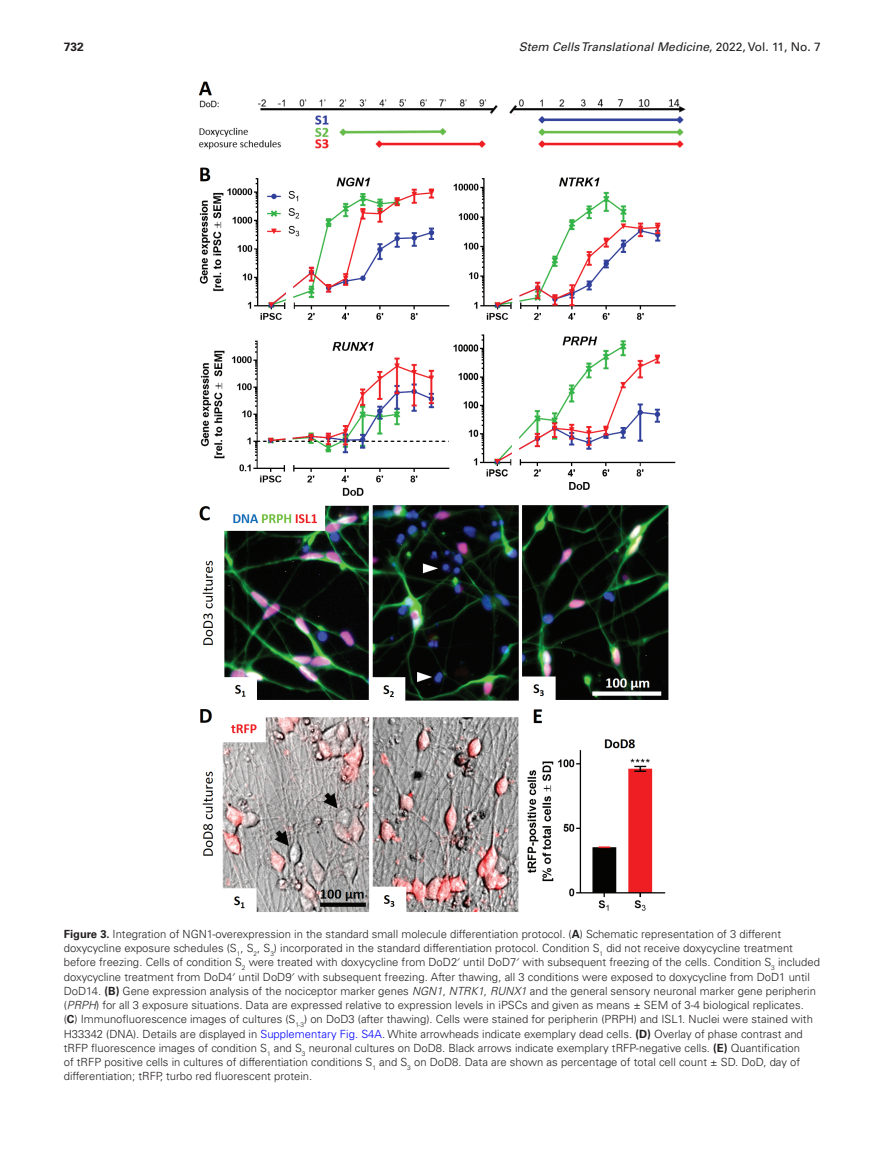
<style>
.page{position:relative;width:893px;height:1174px;background:#fff}
.page>*{position:absolute;margin:0;border:0;box-sizing:border-box;transform-origin:0 0}
.t1{font:italic 12px "Univers LT Std";color:#231f20}
.t2{font:700 12px "Univers LT Std";color:#231f20}
.t3{font:300 11.25px/14.2px "Univers LT Std";color:#231f20}
.s1{font-style:normal}
.s2{font-weight:700}
.s3{font-family:"Gandhari Unicode";font-weight:400}
.s4{font-style:italic}
.s5{color:#00f}
</style>
<div class="page">
<img style="left:198px;top:81px;width:488px;height:832px">
<p class="t2" style="left:64px;top:40px;width:22px">732</p>
<p class="t1" style="left:519px;top:40px;width:303px">Stem Cells Translational Medicine<span class="s1">, 2022, Vol. 11, No. 7</span></p>
<p class="t3" style="left:64px;top:926px;width:758px"><span class="s2">Figure 3.</span> Integration of NGN1-overexpression in the standard small molecule differentiation protocol. (<span class="s2">A</span>) Schematic representation of 3 different doxycycline exposure schedules (S<sub>1</sub>, S<sub>2</sub>, S<sub>3</sub>) incorporated in the standard differentiation protocol. Condition S<sub>1</sub> did not receive doxycycline treatment before freezing. Cells of condition S<sub>2</sub> were treated with doxycycline from DoD2<span class="s3">ʹ</span> until DoD7<span class="s3">ʹ</span> with subsequent freezing of the cells. Condition S<sub>3</sub> included doxycycline treatment from DoD4<span class="s3">ʹ</span> until DoD9<span class="s3">ʹ</span> with subsequent freezing. After thawing, all 3 conditions were exposed to doxycycline from DoD1 until DoD14. <span class="s2">(B)</span> Gene expression analysis of the nociceptor marker genes <span class="s4">NGN1</span>, <span class="s4">NTRK1</span>, <span class="s4">RUNX1</span> and the general sensory neuronal marker gene peripherin (<span class="s4">PRPH</span>) for all 3 exposure situations. Data are expressed relative to expression levels in iPSCs and given as means ± SEM of 3-4 biological replicates. (<span class="s2">C</span>) Immunofluorescence images of cultures (S<sub>1-3</sub>) on DoD3 (after thawing). Cells were stained for peripherin (PRPH) and ISL1. Nuclei were stained with H33342 (DNA). Details are displayed in <span class="s5">Supplementary Fig. S4A</span>. White arrowheads indicate exemplary dead cells. <span class="s2">(D)</span> Overlay of phase contrast and tRFP fluorescence images of condition S<sub>1</sub> and S<sub>3</sub> neuronal cultures on DoD8. Black arrows indicate exemplary tRFP-negative cells. <span class="s2">(E)</span> Quantification<br>of tRFP positive cells in cultures of differentiation conditions S<sub>1</sub> and S<sub>3</sub> on DoD8. Data are shown as percentage of total cell count ± SD. DoD, day of differentiation; tRFP, turbo red fluorescent protein.</p>
</div>
